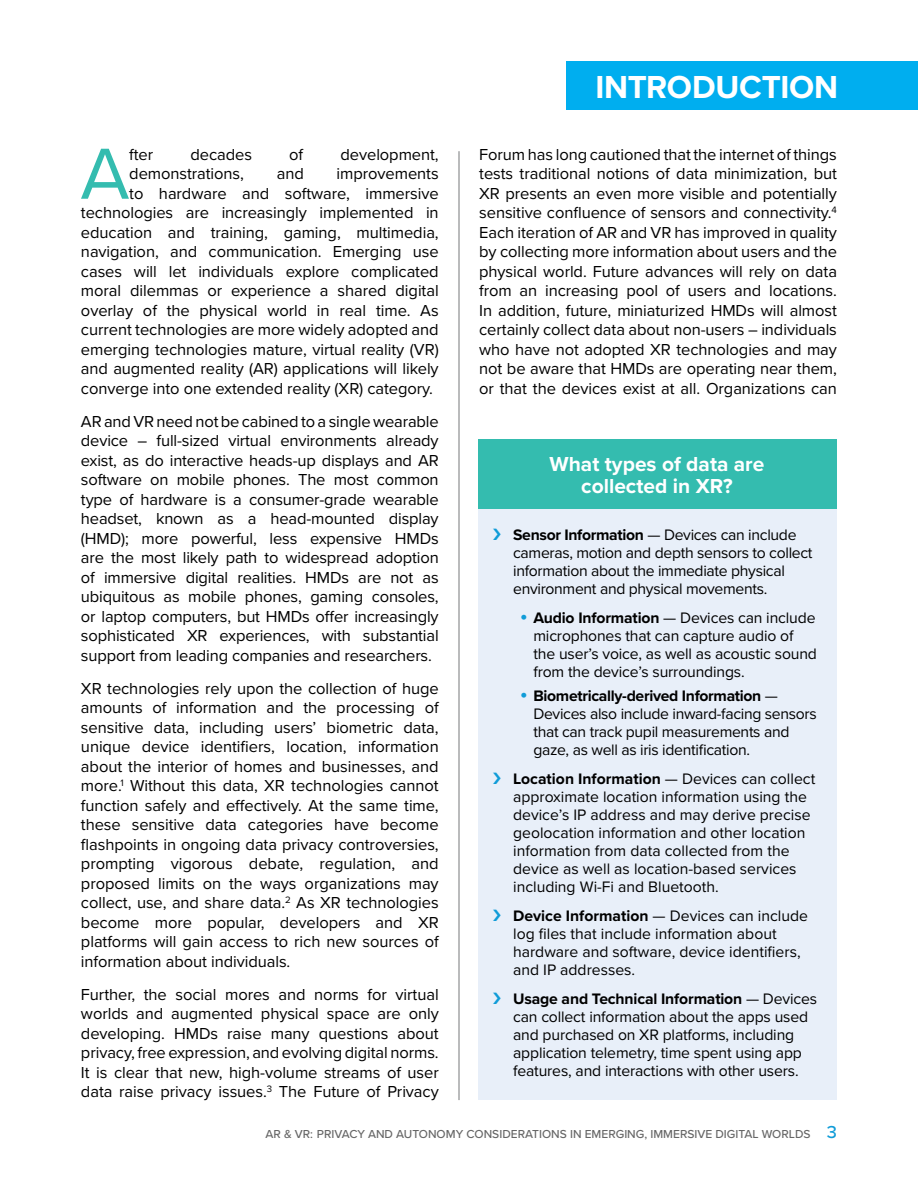
<style>
.page{position:relative;width:918px;height:1188px;background:#fff}
.page>*{position:absolute;margin:0;border:0;box-sizing:border-box;transform-origin:0 0}
.t1{font:75px "Proxima Nova";color:#34bcaf}
.t2{font:700 33px "Proxima Nova";letter-spacing:-.005em;color:#fff}
.t3{font:700 21px/22.5px "Proxima Nova";color:#fff;text-align:center}
.t4{font:16.5px/19.5px "Proxima Nova";letter-spacing:-.005em;color:#000;text-align:justify}
.t5{font:15.75px/18px "Proxima Nova";letter-spacing:-.01em;color:#000}
.t6{font:500 12px "Proxima Nova";color:#666}
.s1{font-weight:700}
.s2{font-family:"Gotham";font-weight:700;font-size:16.5px;color:#109cd8}
.s3{font-size:18px;color:#109cd8}
</style>
<div class="page">
<hr style="left:459px;top:151px;width:1px;height:949px;background:#77787b">
<div style="left:567px;top:61px;width:351px;height:48px;background:#00aeef"></div>
<div style="left:478px;top:439px;width:359px;height:661px;background:#e8eff9"></div>
<div style="left:478px;top:439px;width:359px;height:70px;background:#34bcaf"></div>
<h1 class="t1" style="left:80px;top:118px;width:51px">A</h1>
<p class="t4" style="left:129px;top:144px;width:26px">fter</p>
<p class="t4" style="left:190px;top:144px;width:63px">decades</p>
<p class="t4" style="left:289px;top:144px;width:16px">of</p>
<p class="t4" style="left:341px;top:144px;width:100px">development,</p>
<p class="t4" style="left:129px;top:163px;width:116px">demonstrations,</p>
<p class="t4" style="left:277px;top:163px;width:29px">and</p>
<p class="t4" style="left:337px;top:163px;width:104px">improvements</p>
<p class="t4" style="left:129px;top:183px;width:311px">to hardware and software, immersive</p>
<p class="t4" style="left:81px;top:202px;width:359px">technologies are increasingly implemented in</p>
<p class="t4" style="left:81px;top:222px;width:359px">education and training, gaming, multimedia,</p>
<p class="t4" style="left:81px;top:241px;width:359px">navigation, and communication. Emerging use</p>
<p class="t4" style="left:81px;top:261px;width:359px">cases will let individuals explore complicated</p>
<p class="t4" style="left:81px;top:280px;width:359px">moral dilemmas or experience a shared digital</p>
<p class="t4" style="left:81px;top:300px;width:359px">overlay of the physical world in real time. As</p>
<p class="t4" style="left:81px;top:319px;width:359px">current technologies are more widely adopted and</p>
<p class="t4" style="left:81px;top:339px;width:359px">emerging technologies mature, virtual reality (VR)</p>
<p class="t4" style="left:81px;top:358px;width:359px">and augmented reality (AR) applications will likely</p>
<p class="t4" style="left:81px;top:378px;width:354px">converge into one extended reality (XR) category.</p>
<p class="t4" style="left:81px;top:411px;width:359px">AR and VR need not be cabined to a single wearable device – full-sized virtual environments already exist, as do interactive heads-up displays and AR software on mobile phones. The most common type of hardware is a consumer-grade wearable headset, known as a head-mounted display (HMD); more powerful, less expensive HMDs are the most likely path to widespread adoption of immersive digital realities. HMDs are not as ubiquitous as mobile phones, gaming consoles, or laptop computers, but HMDs offer increasingly sophisticated XR experiences, with substantial support from leading companies and researchers.</p>
<p class="t4" style="left:81px;top:678px;width:359px">XR technologies rely upon the collection of huge amounts of information and the processing of sensitive data, including users’ biometric data, unique device identifiers, location, information about the interior of homes and businesses, and more.<sup>1</sup> Without this data, XR technologies cannot function safely and effectively. At the same time, these sensitive data categories have become flashpoints in ongoing data privacy controversies, prompting vigorous debate, regulation, and proposed limits on the ways organizations may collect, use, and share data.<sup>2</sup> As XR technologies become more popular, developers and XR platforms will gain access to rich new sources of information about individuals.</p>
<p class="t4" style="left:81px;top:984px;width:359px">Further, the social mores and norms for virtual worlds and augmented physical space are only developing. HMDs raise many questions about privacy, free expression, and evolving digital norms.<br>It is clear that new, high-volume streams of user data raise privacy issues.<sup>3</sup> The Future of Privacy</p>
<h2 class="t2" style="left:595px;top:62px;width:245px">INTRODUCTION</h2>
<h2 class="t2" style="left:594px;top:62px;width:93px">XXXX</h2>
<p class="t4" style="left:479px;top:144px;width:359px">Forum has long cautioned that the internet of things tests traditional notions of data minimization, but XR presents an even more visible and potentially sensitive confluence of sensors and connectivity.<sup>4<br></sup>Each iteration of AR and VR has improved in quality by collecting more information about users and the physical world. Future advances will rely on data from an increasing pool of users and locations.<br>In addition, future, miniaturized HMDs will almost certainly collect data about non-users – individuals who have not adopted XR technologies and may not be aware that HMDs are operating near them, or that the devices exist at all. Organizations can</p>
<p class="t3" style="left:550px;top:452px;width:216px">What types of data are collected in XR?</p>
<p class="t5" style="left:513px;top:525px;width:301px"><span class="s1">Sensor Information</span> — Devices can include cameras, motion and depth sensors to collect information about the immediate physical environment and physical movements.</p>
<p class="t5" style="left:533px;top:608px;width:285px;text-indent:-14px"><span class="s2">•</span> <span class="s1">Audio Information</span> — Devices can include microphones that can capture audio of the user’s voice, as well as acoustic sound from the device’s surroundings.</p>
<p class="t5" style="left:533px;top:686px;width:285px;text-indent:-14px"><span class="s2">•</span> <span class="s1">Biometrically-derived Information</span> — Devices also include inward-facing sensors that can track pupil measurements and gaze, as well as iris identification.</p>
<p class="t5" style="left:513px;top:769px;width:304px"><span class="s1">Location Information</span> — Devices can collect approximate location information using the device’s IP address and may derive precise geolocation information and other location information from data collected from the device as well as location-based services including Wi-Fi and Bluetooth.</p>
<p class="t5" style="left:513px;top:906px;width:296px"><span class="s1">Device Information</span> — Devices can include log files that include information about hardware and software, device identifiers, and IP addresses.</p>
<p class="t5" style="left:513px;top:989px;width:305px"><span class="s1">Usage and Technical Information</span> — Devices can collect information about the apps used and purchased on XR platforms, including application telemetry, time spent using app features, and interactions with other users.</p>
<p class="t6" style="left:266px;top:1125px;width:573px">AR &amp; VR: PRIVACY AND AUTONOMY CONSIDERATIONS IN EMERGING, IMMERSIVE DIGITAL WORLDS <span class="s3">3</span></p>
</div>
